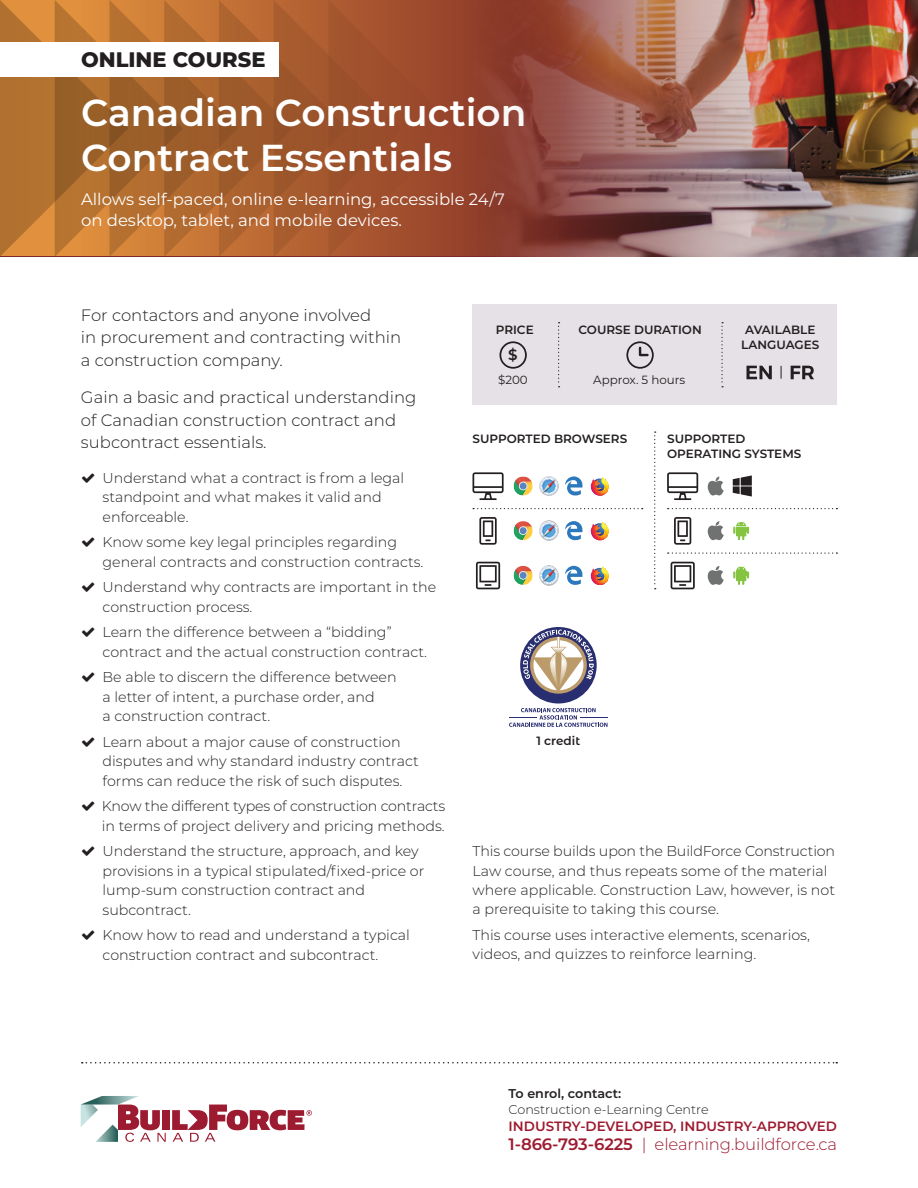
<style>
.page{position:relative;width:918px;height:1188px;background:#fff}
.page>*{position:absolute;margin:0;border:0;box-sizing:border-box;transform-origin:0 0}
.t1{font:600 37.5px/45px "Montserrat";color:#fff}
.t2{font:800 21px "Montserrat";color:#231f20}
.t3{font:300 16.5px/22.5px "Montserrat";color:#231f20}
.t4{font:16.5px/21px "Montserrat";color:#fff}
.t5{font:300 16.5px "Montserrat";letter-spacing:-.005em;color:#9d1b30}
.t6{font:600 15px "Montserrat";color:#231f20}
.t7{font:300 14.25px/19.5px "Montserrat";color:#231f20}
.t8{font:600 13.5px "Montserrat";color:#9d1b30}
.t9{font:300 12.75px "Montserrat";color:#231f20}
.t10{font:600 12.75px "Montserrat";color:#231f20}
.t11{font:600 12px/15px "Montserrat";color:#231f20;text-align:center}
.t12{font:600 12px "Montserrat Alternates";color:#231f20}
.t13{font:11.85px "Montserrat";color:#231f20}
.s1{font-weight:600}
</style>
<div class="page">
<div style="left:162px;top:1110px;width:8px;height:20px;background:#9c1b30"></div>
<svg style="left:172px;top:1105px;width:140px;height:37px"></svg>
<svg style="left:81px;top:1096px;width:85px;height:46px"></svg>
<svg style="left:82px;top:1062px;width:755px;height:2px"></svg>
<div style="left:472px;top:305px;width:365px;height:100px;background:#e5e1e6"></div>
<svg style="left:558px;top:322px;width:2px;height:65px"></svg>
<svg style="left:721px;top:322px;width:2px;height:65px"></svg>
<svg style="left:626px;top:341px;width:28px;height:28px"></svg>
<svg style="left:747px;top:366px;width:25px;height:13px"></svg>
<svg style="left:791px;top:366px;width:23px;height:13px"></svg>
<svg style="left:781px;top:366px;width:1px;height:13px"></svg>
<svg style="left:473px;top:472px;width:31px;height:28px"></svg>
<svg style="left:476px;top:562px;width:24px;height:27px"></svg>
<svg style="left:479px;top:517px;width:18px;height:28px"></svg>
<svg style="left:667px;top:472px;width:31px;height:28px"></svg>
<svg style="left:671px;top:562px;width:24px;height:27px"></svg>
<svg style="left:674px;top:517px;width:17px;height:28px"></svg>
<svg style="left:708px;top:476px;width:16px;height:20px"></svg>
<svg style="left:708px;top:521px;width:16px;height:19px"></svg>
<svg style="left:708px;top:566px;width:16px;height:19px"></svg>
<svg style="left:473px;top:508px;width:170px;height:1px"></svg>
<svg style="left:668px;top:508px;width:169px;height:1px"></svg>
<svg style="left:668px;top:552px;width:169px;height:2px"></svg>
<svg style="left:654px;top:432px;width:2px;height:157px"></svg>
<svg style="left:514px;top:476px;width:19px;height:20px"></svg>
<img style="left:544px;top:476px;width:15px;height:15px">
<svg style="left:539px;top:477px;width:19px;height:19px"></svg>
<svg style="left:540px;top:477px;width:18px;height:18px"></svg>
<svg style="left:540px;top:478px;width:17px;height:17px"></svg>
<svg style="left:591px;top:477px;width:18px;height:19px"></svg>
<svg style="left:591px;top:522px;width:18px;height:19px"></svg>
<svg style="left:591px;top:566px;width:18px;height:19px"></svg>
<img style="left:544px;top:521px;width:15px;height:19px">
<svg style="left:539px;top:521px;width:19px;height:19px"></svg>
<svg style="left:540px;top:522px;width:18px;height:18px"></svg>
<svg style="left:540px;top:522px;width:17px;height:17px"></svg>
<img style="left:544px;top:566px;width:15px;height:19px">
<svg style="left:539px;top:566px;width:19px;height:19px"></svg>
<div style="left:540px;top:567px;width:18px;height:17px;background:#c2d2e6;border-radius:9px"></div>
<svg style="left:540px;top:567px;width:17px;height:17px"></svg>
<svg style="left:514px;top:521px;width:14px;height:19px"></svg>
<svg style="left:514px;top:521px;width:19px;height:19px"></svg>
<svg style="left:514px;top:566px;width:14px;height:19px"></svg>
<svg style="left:514px;top:566px;width:19px;height:19px"></svg>
<svg style="left:565px;top:476px;width:17px;height:20px"></svg>
<svg style="left:565px;top:521px;width:17px;height:19px"></svg>
<svg style="left:565px;top:566px;width:17px;height:19px"></svg>
<svg style="left:733px;top:566px;width:16px;height:19px"></svg>
<svg style="left:733px;top:521px;width:16px;height:19px"></svg>
<svg style="left:733px;top:475px;width:19px;height:22px"></svg>
<svg style="left:499px;top:341px;width:28px;height:28px"></svg>
<div style="left:520px;top:627px;width:77px;height:77px;background:#292e70;border-radius:50%"></div>
<svg style="left:523px;top:630px;width:71px;height:64px"></svg>
<svg style="left:509px;top:708px;width:99px;height:19px"></svg>
<div style="left:0;top:0;width:569px;height:256px;background:#98452c"></div>
<svg style="left:0;top:0;width:410px;height:256px"></svg>
<div style="left:0;top:42px;width:279px;height:34px;background:#fff"></div>
<img style="left:490px;top:0;width:69px;height:256px">
<img style="left:559px;top:0;width:359px;height:256px">
<h2 class="t2" style="left:81px;top:44px;width:186px">ONLINE COURSE</h2>
<h1 class="t1" style="left:81px;top:89px;width:447px">Canadian Construction<br>Contract Essentials</h1>
<p class="t4" style="left:81px;top:188px;width:425px">Allows self-paced, online e-learning, accessible 24/7 on desktop, tablet, and mobile devices.</p>
<p class="t3" style="left:81px;top:303px;width:322px">For contactors and anyone involved<br>in procurement and contracting within a construction company.</p>
<p class="t3" style="left:81px;top:386px;width:337px">Gain a basic and practical understanding of Canadian construction contract and subcontract essentials.</p>
<p class="t7" style="left:103px;top:467px;width:303px">Understand what a contract is from a legal standpoint and what makes it valid and enforceable.</p>
<p class="t7" style="left:103px;top:532px;width:322px">Know some key legal principles regarding general contracts and construction contracts.</p>
<p class="t7" style="left:103px;top:577px;width:335px">Understand why contracts are important in the construction process.</p>
<p class="t7" style="left:103px;top:622px;width:326px">Learn the difference between a “bidding” contract and the actual construction contract.</p>
<p class="t7" style="left:103px;top:667px;width:296px">Be able to discern the difference between a letter of intent, a purchase order, and<br>a construction contract.</p>
<p class="t7" style="left:103px;top:731px;width:318px">Learn about a major cause of construction disputes and why standard industry contract forms can reduce the risk of such disputes.</p>
<p class="t7" style="left:102px;top:796px;width:345px">Know the different types of construction contracts in terms of project delivery and pricing methods.</p>
<p class="t7" style="left:103px;top:841px;width:323px">Understand the structure, approach, and key provisions in a typical stipulated/fixed-price or lump-sum construction contract and subcontract.</p>
<p class="t7" style="left:103px;top:925px;width:309px">Know how to read and understand a typical construction contract and subcontract.</p>
<p class="t11" style="left:496px;top:322px;width:39px">PRICE</p>
<p class="t6" style="left:508px;top:345px;width:11px">$</p>
<p class="t13" style="left:498px;top:372px;width:31px">$200</p>
<p class="t11" style="left:578px;top:322px;width:125px">COURSE DURATION</p>
<p class="t11" style="left:741px;top:322px;width:80px">AVAILABLE<br>LANGUAGES</p>
<p class="t13" style="left:593px;top:372px;width:94px">Approx. 5 hours</p>
<p class="t11" style="left:472px;top:431px;width:156px">SUPPORTED BROWSERS</p>
<p class="t11" style="left:667px;top:431px;width:136px;text-align:left">SUPPORTED<br>OPERATING SYSTEMS</p>
<p class="t12" style="left:536px;top:732px;width:45px">1 credit</p>
<p class="t7" style="left:473px;top:841px;width:364px">This course builds upon the BuildForce Construction Law course, and thus repeats some of the material where applicable. Construction Law, however, is not a prerequisite to taking this course.</p>
<p class="t7" style="left:473px;top:925px;width:339px">This course uses interactive elements, scenarios, videos, and quizzes to reinforce learning.</p>
<p class="t10" style="left:509px;top:1084px;width:114px">To enrol, contact:</p>
<p class="t9" style="left:509px;top:1100px;width:202px">Construction e-Learning Centre</p>
<p class="t8" style="left:509px;top:1116px;width:330px">INDUSTRY-DEVELOPED, INDUSTRY-APPROVED</p>
<p class="t5" style="left:509px;top:1133px;width:330px"><span class="s1">1-866-793-6225</span> | elearning.buildforce.ca</p>
</div>
